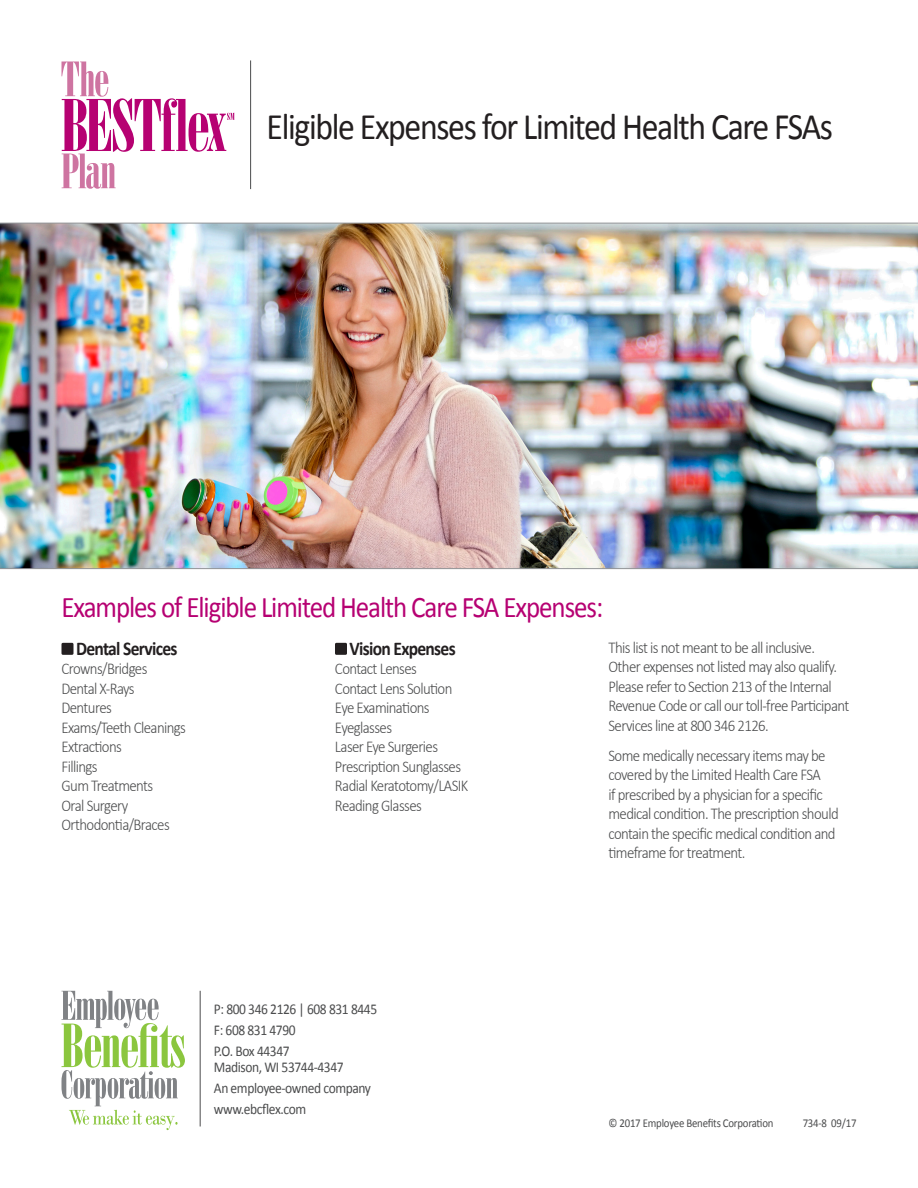
<style>
.page{position:relative;width:918px;height:1188px;background:#fff}
.page>*{position:absolute;margin:0;border:0;box-sizing:border-box;transform-origin:0 0}
.EC_-_Document_Title{font:37.5px "Calibri";letter-spacing:-.04em;color:#231f20;scale:.9 1}
.EC_-_Description_Tag{font:30px "Calibri";letter-spacing:-.04em;color:#b60172;scale:.9 1}
.EC_-_Subhead_-_Large{font:700 19.5px "Calibri";letter-spacing:-.04em;color:#231f20;scale:.9 1}
.EC_-_Body{font:300 16.5px/19.5px "Calibri";letter-spacing:-.04em;color:#4b4c4d;scale:.9 1}
.t1{font:15px/15.8px "Calibri";letter-spacing:-.03em;color:#4b4c4d;scale:.9 1}
.EC_-_Copyright{font:12px "Calibri";letter-spacing:-.02em;color:#4b4c4d;scale:.9 1}
</style>
<div class="page">
<svg style="left:62px;top:62px;width:173px;height:127px"></svg>
<hr style="left:250px;top:60px;width:1px;height:129px;background:#4b4c4d">
<div style="left:62px;top:643px;width:12px;height:12px;background:#231f20;border-radius:2px"></div>
<div style="left:335px;top:643px;width:12px;height:12px;background:#231f20;border-radius:2px"></div>
<svg style="left:62px;top:991px;width:123px;height:139px"></svg>
<hr style="left:200px;top:991px;width:1px;height:135px;background:#4b4c4d">
<img style="left:0;top:223px;width:918px;height:346px">
<p class="EC_-_Document_Title" style="left:267px;top:103px;width:631px">Eligible Expenses for Limited Health Care FSAs</p>
<p class="EC_-_Description_Tag" style="left:62px;top:588px;width:603px">Examples of Eligible Limited Health Care FSA Expenses:</p>
<p class="EC_-_Subhead_-_Large" style="left:76px;top:636px;width:114px">Dental Services</p>
<p class="EC_-_Body" style="left:62px;top:659px;width:97px">Crowns/Bridges</p>
<p class="EC_-_Body" style="left:62px;top:678px;width:83px">Dental X-Rays</p>
<p class="EC_-_Body" style="left:62px;top:698px;width:57px">Dentures</p>
<p class="EC_-_Body" style="left:62px;top:717px;width:140px">Exams/Teeth Cleanings</p>
<p class="EC_-_Body" style="left:62px;top:737px;width:69px">Extractions</p>
<p class="EC_-_Body" style="left:62px;top:756px;width:42px">Fillings</p>
<p class="EC_-_Body" style="left:62px;top:776px;width:104px">Gum Treatments</p>
<p class="EC_-_Body" style="left:62px;top:795px;width:76px">Oral Surgery</p>
<p class="EC_-_Body" style="left:62px;top:815px;width:122px">Orthodontia/Braces</p>
<p class="EC_-_Subhead_-_Large" style="left:350px;top:636px;width:119px">Vision Expenses</p>
<p class="EC_-_Body" style="left:335px;top:659px;width:92px">Contact Lenses</p>
<p class="EC_-_Body" style="left:335px;top:678px;width:132px">Contact Lens Solution</p>
<p class="EC_-_Body" style="left:335px;top:698px;width:107px">Eye Examinations</p>
<p class="EC_-_Body" style="left:335px;top:717px;width:65px">Eyeglasses</p>
<p class="EC_-_Body" style="left:335px;top:737px;width:116px">Laser Eye Surgeries</p>
<p class="EC_-_Body" style="left:335px;top:756px;width:142px">Prescription Sunglasses</p>
<p class="EC_-_Body" style="left:335px;top:776px;width:150px">Radial Keratotomy/LASIK</p>
<p class="EC_-_Body" style="left:335px;top:795px;width:98px">Reading Glasses</p>
<p class="t1" style="left:214px;top:1002px;width:183px">P: 800 346 2126 | 608 831 8445</p>
<p class="t1" style="left:214px;top:1023px;width:92px">F: 608 831 4790</p>
<p class="t1" style="left:214px;top:1044px;width:146px">P.O. Box 44347<br>Madison, WI 53744-4347</p>
<p class="t1" style="left:214px;top:1080px;width:176px">An employee-owned company</p>
<p class="t1" style="left:214px;top:1101px;width:104px">www.ebcflex.com</p>
<p class="EC_-_Body" style="left:609px;top:637px;width:269px">This list is not meant to be all inclusive.<br>Other expenses not listed may also qualify.<br>Please refer to Section 213 of the Internal Revenue Code or call our toll-free Participant Services line at 800 346 2126.</p>
<p class="EC_-_Body" style="left:609px;top:745px;width:257px">Some medically necessary items may be covered by the Limited Health Care FSA<br>if prescribed by a physician for a specific medical condition. The prescription should contain the specific medical condition and timeframe for treatment.</p>
<p class="EC_-_Copyright" style="left:609px;top:1115px;width:185px">© 2017 Employee Benefits Corporation</p>
<p class="EC_-_Copyright" style="left:803px;top:1115px;width:61px">734-8 09/17</p>
</div>
